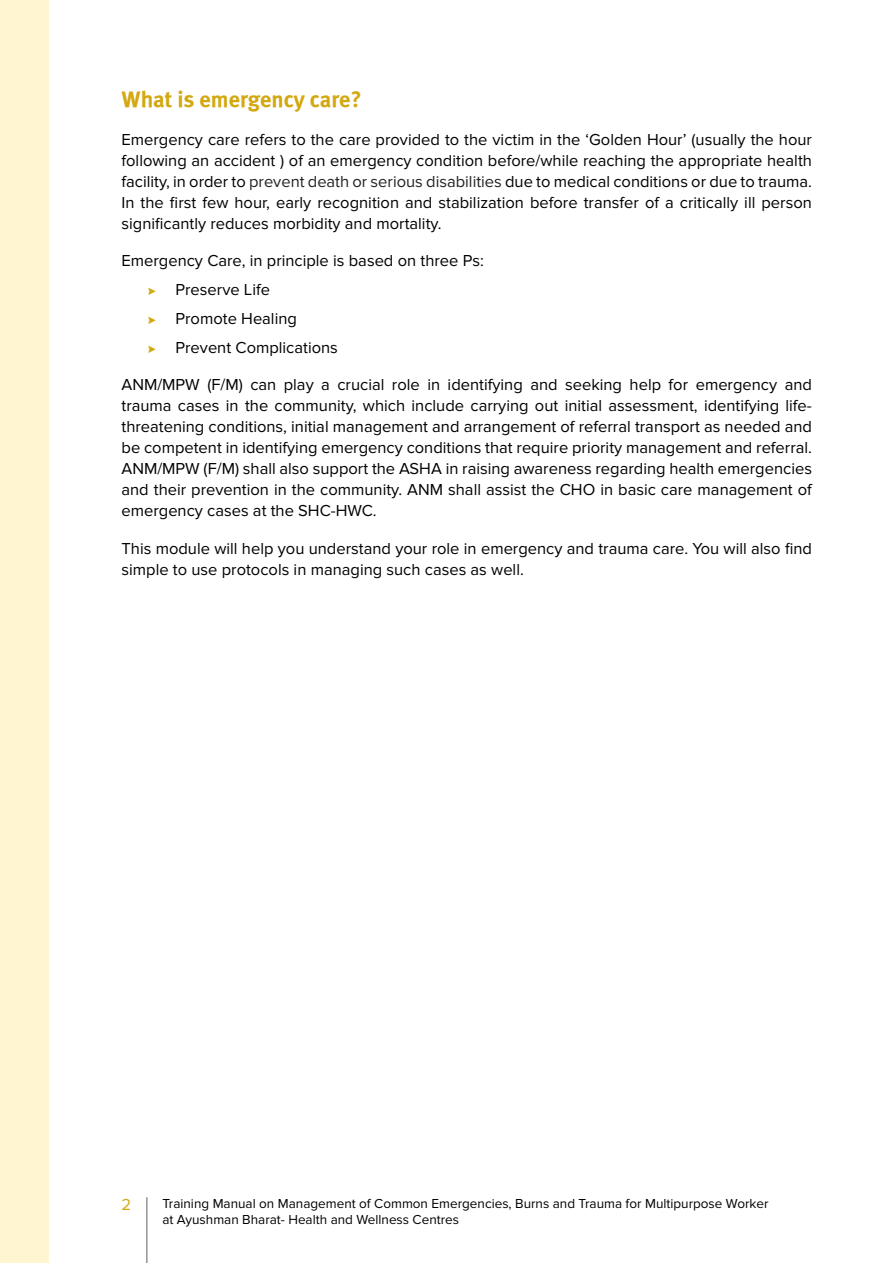
<style>
.page{position:relative;width:893px;height:1263px;background:#fff}
.page>*{position:absolute;margin:0;border:0;box-sizing:border-box;transform-origin:0 0}
.t1{font:700 22.5px "Meta Plus Lining";color:#d3a811}
.t2{font:16.5px/21px "Proxima Nova";color:#000;text-align:justify}
.t3{font:16.5px "Proxima Nova";color:#d3a811}
.t4{font:13.5px/16.2px "Proxima Nova";color:#000}
.s1{color:#222}
</style>
<div class="page">
<hr style="left:146px;top:1197px;width:2px;height:66px;background:#939598">
<div style="left:0;top:0;width:49px;height:1263px;background:#fff5d0"></div>
<h1 class="t1" style="left:122px;top:87px;width:242px">What is emergency care?</h1>
<p class="t2" style="left:122px;top:129px;width:692px">Emergency care refers to the care provided to the victim in the ‘Golden Hour’ (usually the hour following an accident ) of an emergency condition before/while reaching the appropriate health facility, in order to <span class="s1">prevent death or serious disabilities</span> due to medical conditions or due to trauma.<br>In the first few hour, early recognition and stabilization before transfer of a critically ill person significantly reduces morbidity and mortality.</p>
<p class="t2" style="left:176px;top:246px;width:310px;line-height:29.1px;text-align:left;text-indent:-54px">Emergency Care, in principle is based on three Ps:<br>Preserve Life<br>Promote Healing<br>Prevent Complications</p>
<p class="t2" style="left:122px;top:375px;width:692px">ANM/MPW (F/M) can play a crucial role in identifying and seeking help for emergency and trauma cases in the community, which include carrying out initial assessment, identifying life&shy;threatening conditions, initial management and arrangement of referral transport as needed and be competent in identifying emergency conditions that require priority management and referral.<br>ANM/MPW (F/M) shall also support the ASHA in raising awareness regarding health emergencies and their prevention in the community. ANM shall assist the CHO in basic care management of emergency cases at the SHC-HWC.</p>
<p class="t2" style="left:122px;top:538px;width:692px">This module will help you understand your role in emergency and trauma care. You will also find simple to use protocols in managing such cases as well.</p>
<p class="t3" style="left:122px;top:1195px;width:11px">2</p>
<p class="t4" style="left:162px;top:1195px;width:608px">Training Manual on Management of Common Emergencies, Burns and Trauma for Multipurpose Worker at Ayushman Bharat- Health and Wellness Centres</p>
</div>
